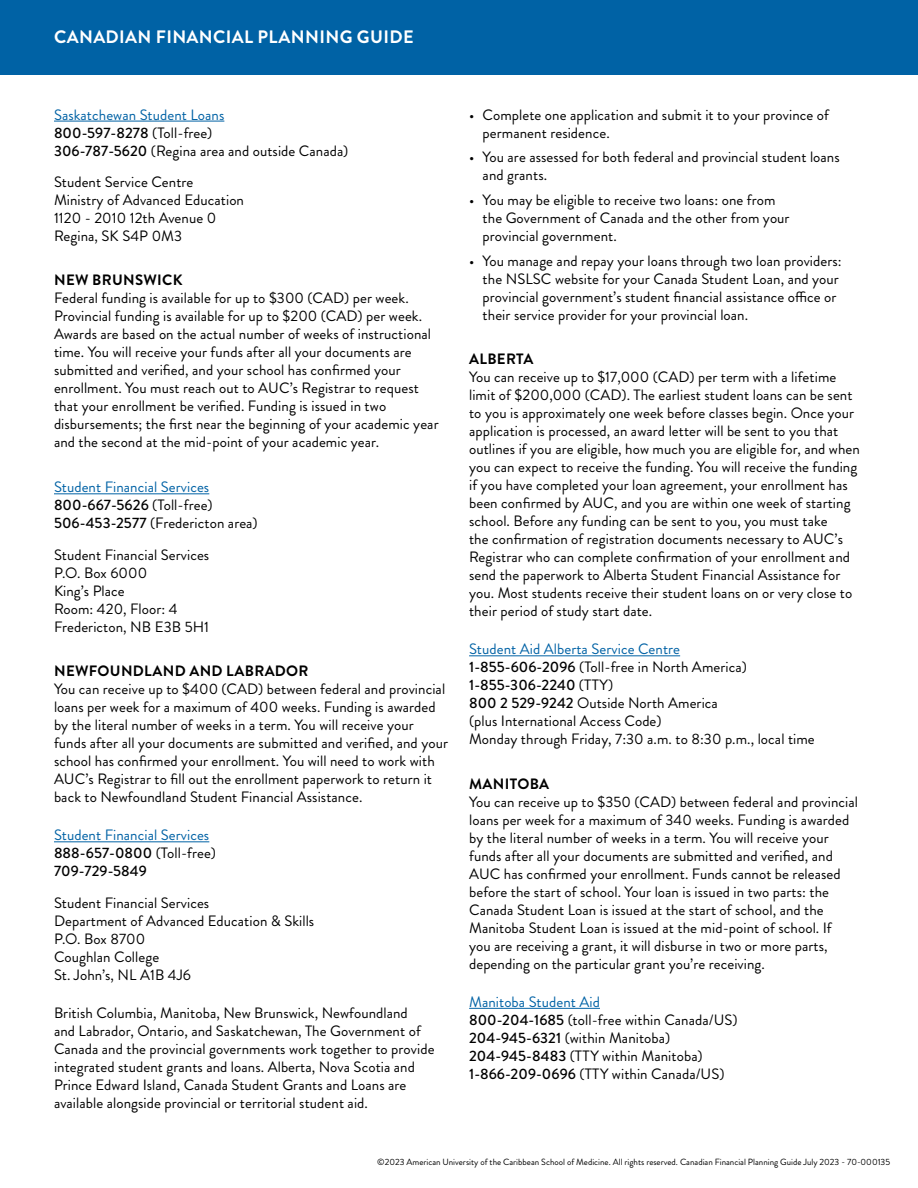
<style>
.page{position:relative;width:918px;height:1188px;background:#fff}
.page>*{position:absolute;margin:0;border:0;box-sizing:border-box;transform-origin:0 0}
.t1{font:700 18px "Brandon Grotesque";letter-spacing:.02em;color:#fff}
.t2{font:15px/18px "Brandon Grotesque";letter-spacing:.005em;color:#000}
.t3{font:15px/18px "Brandon Grotesque";letter-spacing:.005em;color:#0062a5}
.t4{font:700 15px "Brandon Grotesque";letter-spacing:.02em;color:#000}
.t5{font:9px "Brandon Grotesque";color:#000}
.s1{color:#0062a5}
.s2{font-weight:500}
.s3{font-weight:500;color:#000}
.s4{color:#000}
</style>
<div class="page">
<hr style="left:54px;top:121px;width:170px;height:1px;background:#0062a5">
<hr style="left:54px;top:493px;width:155px;height:1px;background:#0062a5">
<hr style="left:54px;top:841px;width:155px;height:1px;background:#0062a5">
<hr style="left:469px;top:655px;width:211px;height:1px;background:#0062a5">
<hr style="left:469px;top:1008px;width:131px;height:1px;background:#0062a5">
<div style="left:0;top:0;width:918px;height:75px;background:#0062a5"></div>
<p class="t1" style="left:54px;top:25px;width:361px">CANADIAN FINANCIAL PLANNING GUIDE</p>
<p class="t2" style="left:54px;top:106px;width:296px"><span class="s1">Saskatchewan Student Loans<br></span><span class="s2">800-597-8278</span> (Toll-free)<br><span class="s2">306-787-5620</span> (Regina area and outside Canada)</p>
<p class="t2" style="left:54px;top:173px;width:192px">Student Service Centre<br>Ministry of Advanced Education<br>1120 - 2010 12th Avenue 0<br>Regina, SK S4P 0M3</p>
<p class="t4" style="left:54px;top:270px;width:130px">NEW BRUNSWICK</p>
<p class="t2" style="left:54px;top:289px;width:386px">Federal funding is available for up to $300 (CAD) per week.<br>Provincial funding is available for up to $200 (CAD) per week.<br>Awards are based on the actual number of weeks of instructional time. You will receive your funds after all your documents are submitted and verified, and your school has confirmed your enrollment. You must reach out to AUC’s Registrar to request that your enrollment be verified. Funding is issued in two disbursements; the first near the beginning of your academic year and the second at the mid-point of your academic year.</p>
<p class="t2" style="left:54px;top:478px;width:205px"><span class="s1">Student Financial Services<br></span><span class="s2">800-667-5626</span> (Toll-free)<br><span class="s2">506-453-2577</span> (Fredericton area)</p>
<p class="t2" style="left:54px;top:546px;width:157px">Student Financial Services<br>P.O. Box 6000<br>King’s Place<br>Room: 420, Floor: 4<br>Fredericton, NB E3B 5H1</p>
<p class="t4" style="left:54px;top:660px;width:256px">NEWFOUNDLAND AND LABRADOR</p>
<p class="t2" style="left:54px;top:680px;width:396px">You can receive up to $400 (CAD) between federal and provincial loans per week for a maximum of 400 weeks. Funding is awarded by the literal number of weeks in a term. You will receive your funds after all your documents are submitted and verified, and your school has confirmed your enrollment. You will need to work with AUC’s Registrar to fill out the enrollment paperwork to return it back to Newfoundland Student Financial Assistance.</p>
<p class="t3" style="left:54px;top:826px;width:163px">Student Financial Services<br><span class="s3">888-657-0800</span> <span class="s4">(Toll-free)<br></span><span class="s3">709-729-5849</span></p>
<p class="t2" style="left:54px;top:894px;width:262px">Student Financial Services<br>Department of Advanced Education &amp; Skills<br>P.O. Box 8700<br>Coughlan College<br>St. John’s, NL A1B 4J6</p>
<p class="t2" style="left:54px;top:1004px;width:382px">British Columbia, Manitoba, New Brunswick, Newfoundland<br>and Labrador, Ontario, and Saskatchewan, The Government of Canada and the provincial governments work together to provide integrated student grants and loans. Alberta, Nova Scotia and Prince Edward Island, Canada Student Grants and Loans are available alongside provincial or territorial student aid.</p>
<p class="t2" style="left:483px;top:106px;width:348px;text-indent:-14px">• Complete one application and submit it to your province of permanent residence.</p>
<p class="t2" style="left:483px;top:148px;width:359px;text-indent:-14px">• You are assessed for both federal and provincial student loans and grants.</p>
<p class="t2" style="left:483px;top:191px;width:309px;text-indent:-14px">• You may be eligible to receive two loans: one from the Government of Canada and the other from your provincial government.</p>
<p class="t2" style="left:483px;top:252px;width:361px;text-indent:-14px">• You manage and repay your loans through two loan providers: the NSLSC website for your Canada Student Loan, and your provincial government’s student financial assistance office or their service provider for your provincial loan.</p>
<p class="t4" style="left:469px;top:348px;width:66px">ALBERTA</p>
<p class="t2" style="left:469px;top:368px;width:392px">You can receive up to $17,000 (CAD) per term with a lifetime limit of $200,000 (CAD). The earliest student loans can be sent to you is approximately one week before classes begin. Once your application is processed, an award letter will be sent to you that outlines if you are eligible, how much you are eligible for, and when you can expect to receive the funding. You will receive the funding if you have completed your loan agreement, your enrollment has been confirmed by AUC, and you are within one week of starting school. Before any funding can be sent to you, you must take<br>the confirmation of registration documents necessary to AUC’s Registrar who can complete confirmation of your enrollment and send the paperwork to Alberta Student Financial Assistance for you. Most students receive their student loans on or very close to their period of study start date.</p>
<p class="t2" style="left:469px;top:640px;width:347px"><span class="s1">Student Aid Alberta Service Centre<br></span><span class="s2">1-855-606-2096</span> (Toll-free in North America)<br><span class="s2">1-855-306-2240</span> (TTY)<br><span class="s2">800 2 529-9242</span> Outside North America<br>(plus International Access Code)<br>Monday through Friday, 7:30 a.m. to 8:30 p.m., local time</p>
<p class="t4" style="left:469px;top:773px;width:82px">MANITOBA</p>
<p class="t2" style="left:469px;top:793px;width:390px">You can receive up to $350 (CAD) between federal and provincial loans per week for a maximum of 340 weeks. Funding is awarded by the literal number of weeks in a term. You will receive your funds after all your documents are submitted and verified, and AUC has confirmed your enrollment. Funds cannot be released before the start of school. Your loan is issued in two parts: the Canada Student Loan is issued at the start of school, and the Manitoba Student Loan is issued at the mid-point of school. If<br>you are receiving a grant, it will disburse in two or more parts, depending on the particular grant you’re receiving.</p>
<p class="t2" style="left:469px;top:993px;width:270px"><span class="s1">Manitoba Student Aid<br></span><span class="s2">800-204-1685</span> (toll-free within Canada/US)<br><span class="s2">204-945-6321</span> (within Manitoba)<br><span class="s2">204-945-8483</span> (TTY within Manitoba)<br><span class="s2">1-866-209-0696</span> (TTY within Canada/US)</p>
<p class="t5" style="left:377px;top:1156px;width:514px">©2023 American University of the Caribbean School of Medicine. All rights reserved. Canadian Financial Planning Guide July 2023 - 70-000135</p>
</div>
